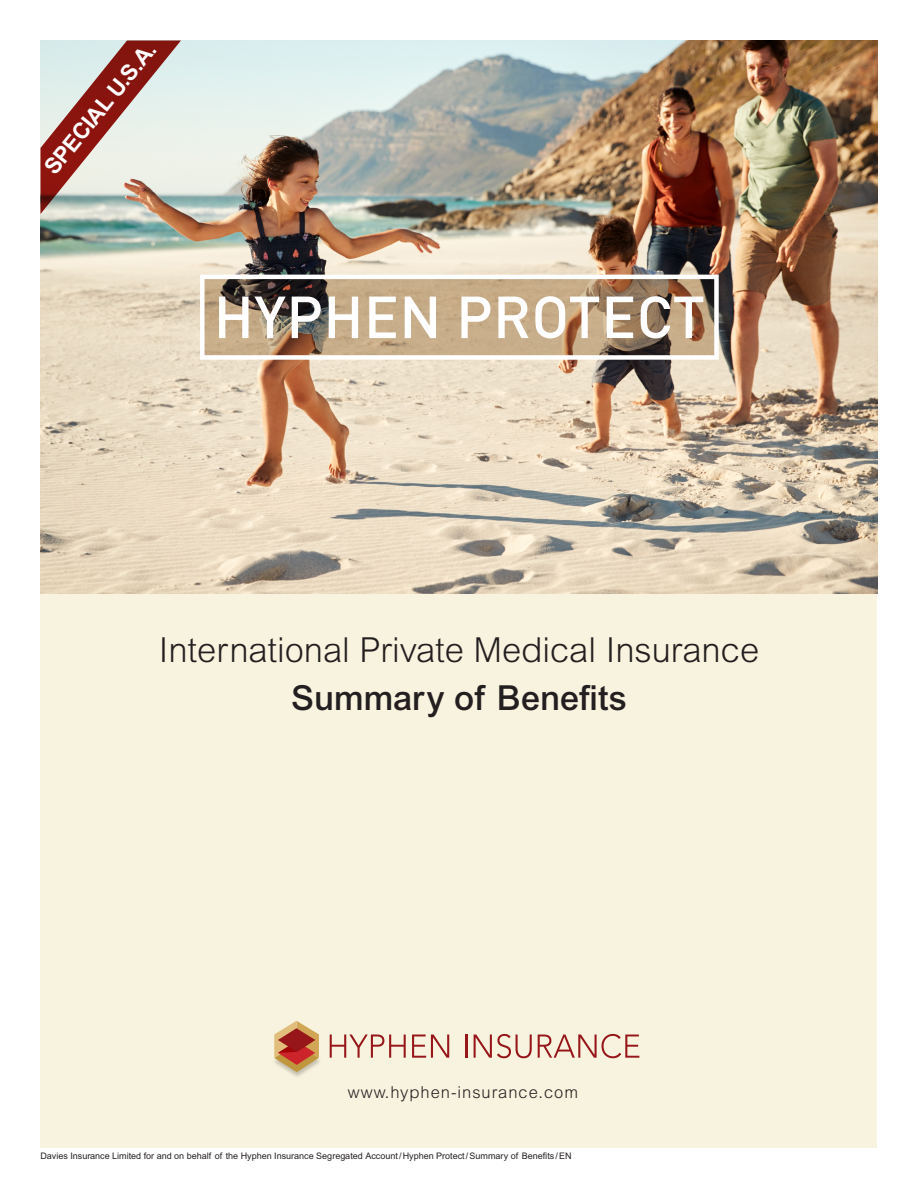
<style>
.page{position:relative;width:918px;height:1188px;background:#fff}
.page>*{position:absolute;margin:0;border:0;box-sizing:border-box;transform-origin:0 0}
.t1{font:500 58.35px "DIN";letter-spacing:.005em;color:#fff}
.t2{font:300 34.5px "Arial MT Pro";color:#231f20}
.t3{font:500 34.5px "Arial MT Pro";color:#231f20}
.t4{font:700 22.5px "Arial MT Pro";color:#fff}
.t5{font:300 16.5px "Arial MT Pro";letter-spacing:.06em;color:#231f20}
.t6{font:9px "Arial MT Pro";color:#231f20}
</style>
<div class="page">
<div style="left:40px;top:594px;width:838px;height:554px;background:#f8f3de"></div>
<img style="left:40px;top:40px;width:837px;height:554px">
<svg style="left:205px;top:280px;width:509px;height:75px;background:#a88e70"></svg>
<div style="left:200px;top:275px;width:519px;height:85px;border:4px solid #fff"></div>
<img style="left:289px;top:1020px;width:91px;height:57px">
<svg style="left:274px;top:1021px;width:45px;height:51px"></svg>
<svg style="left:330px;top:1035px;width:76px;height:23px"></svg>
<svg style="left:412px;top:1035px;width:37px;height:23px"></svg>
<hr style="left:465px;top:1035px;width:2px;height:23px;background:#97161a">
<svg style="left:474px;top:1034px;width:58px;height:24px"></svg>
<svg style="left:538px;top:1034px;width:101px;height:24px"></svg>
<svg style="left:40px;top:40px;width:141px;height:174px;background:#c2a49d"></svg>
<p class="t4" style="left:39px;top:163px;width:164px;rotate:-51deg">SPECIAL U.S.A.</p>
<p class="t1" style="left:214px;top:280px;width:493px">HYPHEN PROTECT</p>
<p class="t2" style="left:159px;top:630px;width:602px">International Private Medical Insurance</p>
<p class="t3" style="left:291px;top:678px;width:337px">Summary of Benefits</p>
<p class="t5" style="left:348px;top:1083px;width:232px">www.hyphen-insurance.com</p>
<p class="t6" style="left:40px;top:1151px;width:533px">Davies Insurance Limited for and on behalf of the Hyphen Insurance Segregated Account/Hyphen Protect/Summary of Benefits /EN</p>
</div>
